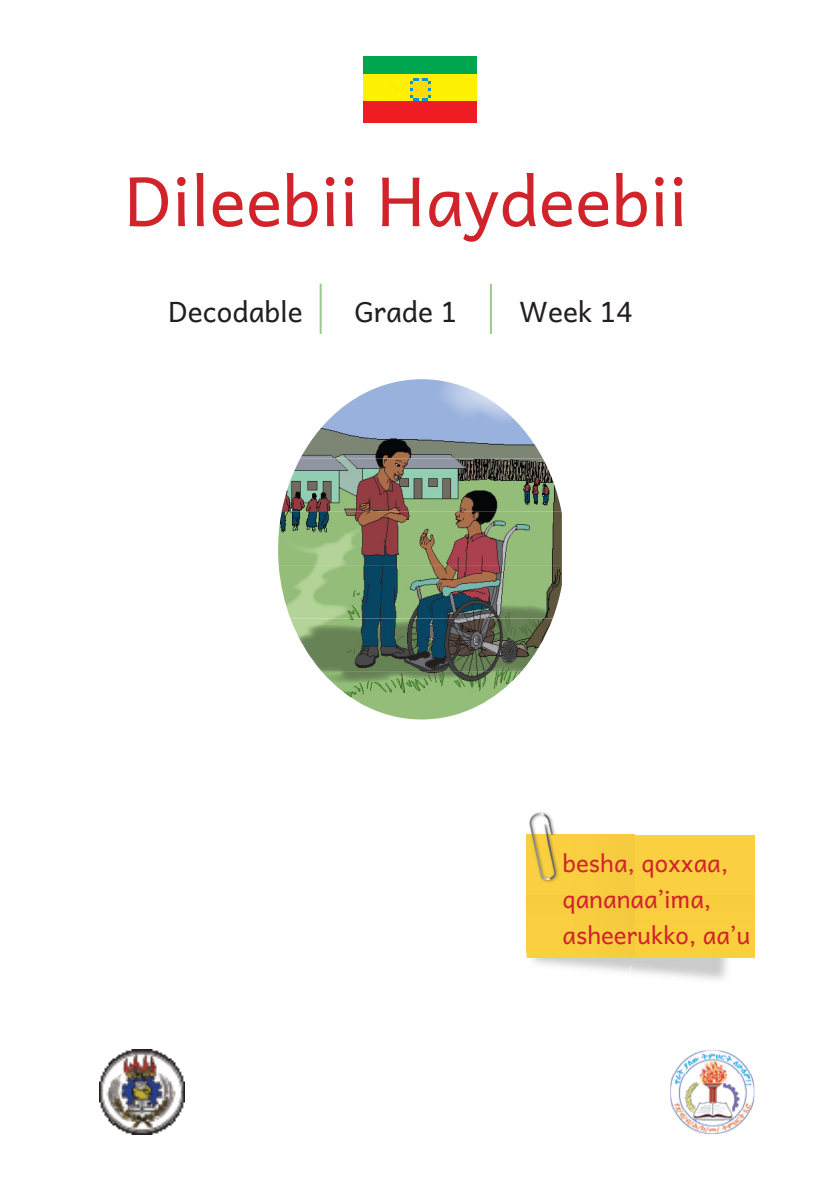
<style>
.page{position:relative;width:840px;height:1191px;background:#fff}
.page>*{position:absolute;margin:0;border:0;box-sizing:border-box;transform-origin:0 0}
.t1{font:68px "Andika";color:#d1232a}
.t2{font:28px "Andika";color:#231f20}
.t3{font:24px/36px "Andika";color:#d1232a}
</style>
<div class="page">
<hr style="left:319px;top:284px;width:2px;height:50px;background:#99cb8f">
<hr style="left:489px;top:284px;width:2px;height:50px;background:#99cb8f">
<img style="left:526px;top:835px;width:229px;height:145px">
<div style="left:526px;top:834px;width:228px;height:123px;background:#facf40"></div>
<div style="left:628px;top:834px;width:6px;height:61px;background:#f5ca3c"></div>
<svg style="left:529px;top:813px;width:27px;height:67px"></svg>
<svg style="left:628px;top:965px;width:3px;height:13px"></svg>
<img style="left:363px;top:57px;width:113px;height:65px">
<img style="left:99px;top:1049px;width:85px;height:85px">
<img style="left:346px;top:379px;width:151px;height:26px">
<img style="left:300px;top:405px;width:242px;height:53px">
<img style="left:281px;top:458px;width:280px;height:54px">
<img style="left:278px;top:512px;width:283px;height:106px">
<img style="left:290px;top:618px;width:262px;height:54px">
<img style="left:322px;top:672px;width:199px;height:47px">
<img style="left:670px;top:1050px;width:84px;height:84px">
<p class="t1" style="left:124px;top:163px;width:564px">Dileebii Haydeebii</p>
<p class="t2" style="left:168px;top:296px;width:136px">Decodable</p>
<p class="t2" style="left:354px;top:296px;width:104px">Grade 1</p>
<p class="t2" style="left:519px;top:296px;width:114px">Week 14</p>
<p class="t3" style="left:562px;top:845px;width:189px">besha, qoxxaa, qananaa’ima, asheerukko, aa’u</p>
</div>
